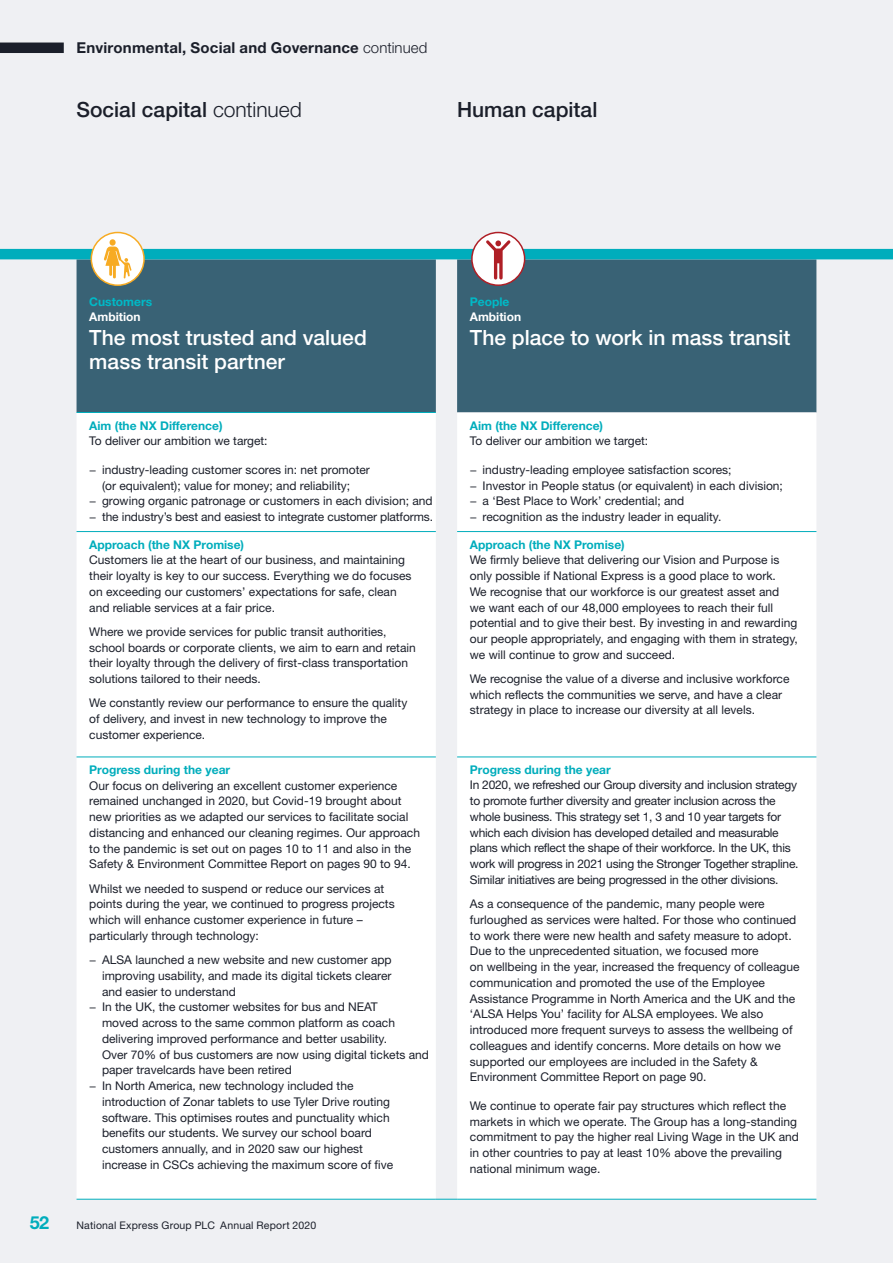
<style>
.page{position:relative;width:893px;height:1263px;background:#eff0f3}
.page>*{position:absolute;margin:0;border:0;box-sizing:border-box;transform-origin:0 0}
.t1{font:500 21px/24px "Helvetica Neue LT Std";color:#fff}
.t2{font:500 21px "Helvetica Neue LT Std";color:#1b1f2a}
.t3{font:700 18px "Helvetica Neue LT Std";color:#00adbc}
.t4{font:700 15px "Helvetica Neue LT Std";letter-spacing:.015em;color:#1b1f2a}
.t5{font:12px/15.8px "Helvetica Neue LT Std";color:#1b1f2a}
.t6{font:12px/15.8px "Helvetica Neue LT Std";letter-spacing:-.02em;color:#1b1f2a}
.t7{font:700 12px "Helvetica Neue LT Std";color:#00adbc}
.t8{font:700 12px "Helvetica Neue LT Std";color:#fff}
.t9{font:700 12px "Helvetica Neue LT Std";color:#00bac7}
.t10{font:10.5px "Helvetica Neue LT Std";letter-spacing:.02em;color:#1b1f2a}
.s1{font-weight:300}
</style>
<div class="page">
<div style="left:77px;top:259px;width:739px;height:153px;background:#396275"></div>
<div style="left:77px;top:412px;width:739px;height:787px;background:#fff"></div>
<hr style="left:77px;top:1199px;width:359px;height:1px;background:#00adbc">
<svg style="left:436px;top:1199px;width:21px;height:1px"></svg>
<hr style="left:457px;top:1199px;width:359px;height:1px;background:#00adbc">
<hr style="left:77px;top:412px;width:359px;height:1px;background:#00adbc">
<hr style="left:77px;top:531px;width:359px;height:1px;background:#00adbc">
<hr style="left:457px;top:531px;width:359px;height:1px;background:#00adbc">
<hr style="left:77px;top:757px;width:359px;height:1px;background:#00adbc">
<hr style="left:457px;top:757px;width:359px;height:1px;background:#00adbc">
<div style="left:0;top:249px;width:893px;height:10px;background:#00adbc"></div>
<div style="left:91px;top:232px;width:53px;height:53px;background:#fff;border-radius:50%"></div>
<div style="left:110px;top:239px;width:6px;height:7px;background:#f7ab23;border-radius:50%"></div>
<svg style="left:104px;top:247px;width:27px;height:31px"></svg>
<div style="left:91px;top:232px;width:54px;height:54px;border:2px solid #f7ab23;border-radius:50%"></div>
<div style="left:472px;top:232px;width:53px;height:53px;background:#fff;border-radius:50%"></div>
<svg style="left:486px;top:240px;width:24px;height:39px"></svg>
<div style="left:471px;top:232px;width:54px;height:54px;border:2px solid #af1f26;border-radius:50%"></div>
<div style="left:0;top:43px;width:64px;height:10px;background:#1b1f2a"></div>
<p class="t4" style="left:77px;top:39px;width:352px">Environmental, Social and Governance <span class="s1">continued</span></p>
<h1 class="t2" style="left:77px;top:97px;width:227px">Social capital <span class="s1">continued</span></h1>
<h1 class="t2" style="left:457px;top:97px;width:142px">Human capital</h1>
<p class="t9" style="left:89px;top:295px;width:64px">Customers</p>
<p class="t8" style="left:89px;top:310px;width:53px">Ambition</p>
<h1 class="t1" style="left:89px;top:326px;width:279px">The most trusted and valued mass transit partner</h1>
<p class="t7" style="left:89px;top:418px;width:135px">Aim (the NX Difference)</p>
<p class="t5" style="left:89px;top:433px;width:180px">To deliver our ambition we target:</p>
<p class="t5" style="left:89px;top:461px;width:282px">− industry-leading customer scores in: net promoter</p>
<p class="t5" style="left:102px;top:477px;width:250px">(or equivalent); value for money; and reliability;</p>
<p class="t5" style="left:89px;top:493px;width:345px">− growing organic patronage or customers in each division; and</p>
<p class="t5" style="left:89px;top:509px;width:345px">− the industry’s best and easiest to integrate customer platforms.</p>
<p class="t7" style="left:89px;top:537px;width:156px">Approach (the NX Promise)</p>
<p class="t5" style="left:89px;top:552px;width:324px">Customers lie at the heart of our business, and maintaining their loyalty is key to our success. Everything we do focuses on exceeding our customers’ expectations for safe, clean and reliable services at a fair price.</p>
<p class="t5" style="left:89px;top:623px;width:328px">Where we provide services for public transit authorities, school boards or corporate clients, we aim to earn and retain their loyalty through the delivery of first-class transportation solutions tailored to their needs.</p>
<p class="t5" style="left:89px;top:695px;width:320px">We constantly review our performance to ensure the quality of delivery, and invest in new technology to improve the customer experience.</p>
<p class="t7" style="left:89px;top:762px;width:142px">Progress during the year</p>
<p class="t5" style="left:89px;top:777px;width:332px">Our focus on delivering an excellent customer experience remained unchanged in 2020, but Covid-19 brought about new priorities as we adapted our services to facilitate social distancing and enhanced our cleaning regimes. Our approach to the pandemic is set out on pages 10 to 11 and also in the Safety &amp; Environment Committee Report on pages 90 to 94.</p>
<p class="t5" style="left:89px;top:880px;width:307px">Whilst we needed to suspend or reduce our services at points during the year, we continued to progress projects which will enhance customer experience in future – particularly through technology:</p>
<p class="t5" style="left:89px;top:952px;width:304px">− ALSA launched a new website and new customer app</p>
<p class="t5" style="left:102px;top:967px;width:291px">improving usability, and made its digital tickets clearer</p>
<p class="t5" style="left:102px;top:983px;width:135px">and easier to understand</p>
<p class="t5" style="left:89px;top:999px;width:290px">− In the UK, the customer websites for bus and NEAT</p>
<p class="t5" style="left:102px;top:1015px;width:294px">moved across to the same common platform as coach</p>
<p class="t5" style="left:102px;top:1030px;width:286px">delivering improved performance and better usability.</p>
<p class="t5" style="left:102px;top:1046px;width:328px">Over 70% of bus customers are now using digital tickets and</p>
<p class="t5" style="left:102px;top:1062px;width:191px">paper travelcards have been retired</p>
<p class="t5" style="left:89px;top:1078px;width:266px">− In North America, new technology included the</p>
<p class="t5" style="left:102px;top:1093px;width:290px">introduction of Zonar tablets to use Tyler Drive routing</p>
<p class="t5" style="left:102px;top:1109px;width:289px">software. This optimises routes and punctuality which</p>
<p class="t5" style="left:102px;top:1125px;width:271px">benefits our students. We survey our school board</p>
<p class="t5" style="left:102px;top:1141px;width:262px">customers annually, and in 2020 saw our highest</p>
<p class="t5" style="left:102px;top:1156px;width:293px">increase in CSCs achieving the maximum score of five</p>
<h2 class="t3" style="left:30px;top:1211px;width:21px">52</h2>
<p class="t10" style="left:77px;top:1219px;width:241px">National Express Group PLC Annual Report 2020</p>
<p class="t9" style="left:470px;top:295px;width:41px">People</p>
<p class="t8" style="left:470px;top:310px;width:53px">Ambition</p>
<h1 class="t1" style="left:470px;top:326px;width:322px">The place to work in mass transit</h1>
<p class="t7" style="left:470px;top:418px;width:135px">Aim (the NX Difference)</p>
<p class="t5" style="left:470px;top:433px;width:180px">To deliver our ambition we target:</p>
<p class="t5" style="left:470px;top:461px;width:315px">− industry-leading employee satisfaction scores;<br>− Investor in People status (or equivalent) in each division; − a ‘Best Place to Work’ credential; and<br>− recognition as the industry leader in equality.</p>
<p class="t7" style="left:470px;top:537px;width:156px">Approach (the NX Promise)</p>
<p class="t5" style="left:470px;top:552px;width:330px">We firmly believe that delivering our Vision and Purpose is only possible if National Express is a good place to work.<br>We recognise that our workforce is our greatest asset and<br>we want each of our 48,000 employees to reach their full potential and to give their best. By investing in and rewarding our people appropriately, and engaging with them in strategy, we will continue to grow and succeed.</p>
<p class="t5" style="left:470px;top:671px;width:321px">We recognise the value of a diverse and inclusive workforce which reflects the communities we serve, and have a clear strategy in place to increase our diversity at all levels.</p>
<p class="t7" style="left:470px;top:762px;width:142px">Progress during the year</p>
<p class="t6" style="left:470px;top:777px;width:330px">In 2020, we refreshed our Group diversity and inclusion strategy to promote further diversity and greater inclusion across the whole business. This strategy set 1, 3 and 10 year targets for which each division has developed detailed and measurable plans which reflect the shape of their workforce. In the UK, this work will progress in 2021 using the Stronger Together strapline.<br>Similar initiatives are being progressed in the other divisions.</p>
<p class="t5" style="left:470px;top:896px;width:331px">As a consequence of the pandemic, many people were furloughed as services were halted. For those who continued to work there were new health and safety measure to adopt.<br>Due to the unprecedented situation, we focused more<br>on wellbeing in the year, increased the frequency of colleague communication and promoted the use of the Employee Assistance Programme in North America and the UK and the ‘ALSA Helps You’ facility for ALSA employees. We also introduced more frequent surveys to assess the wellbeing of colleagues and identify concerns. More details on how we supported our employees are included in the Safety &amp; Environment Committee Report on page 90.</p>
<p class="t5" style="left:470px;top:1097px;width:331px">We continue to operate fair pay structures which reflect the markets in which we operate. The Group has a long-standing commitment to pay the higher real Living Wage in the UK and in other countries to pay at least 10% above the prevailing national minimum wage.</p>
</div>
